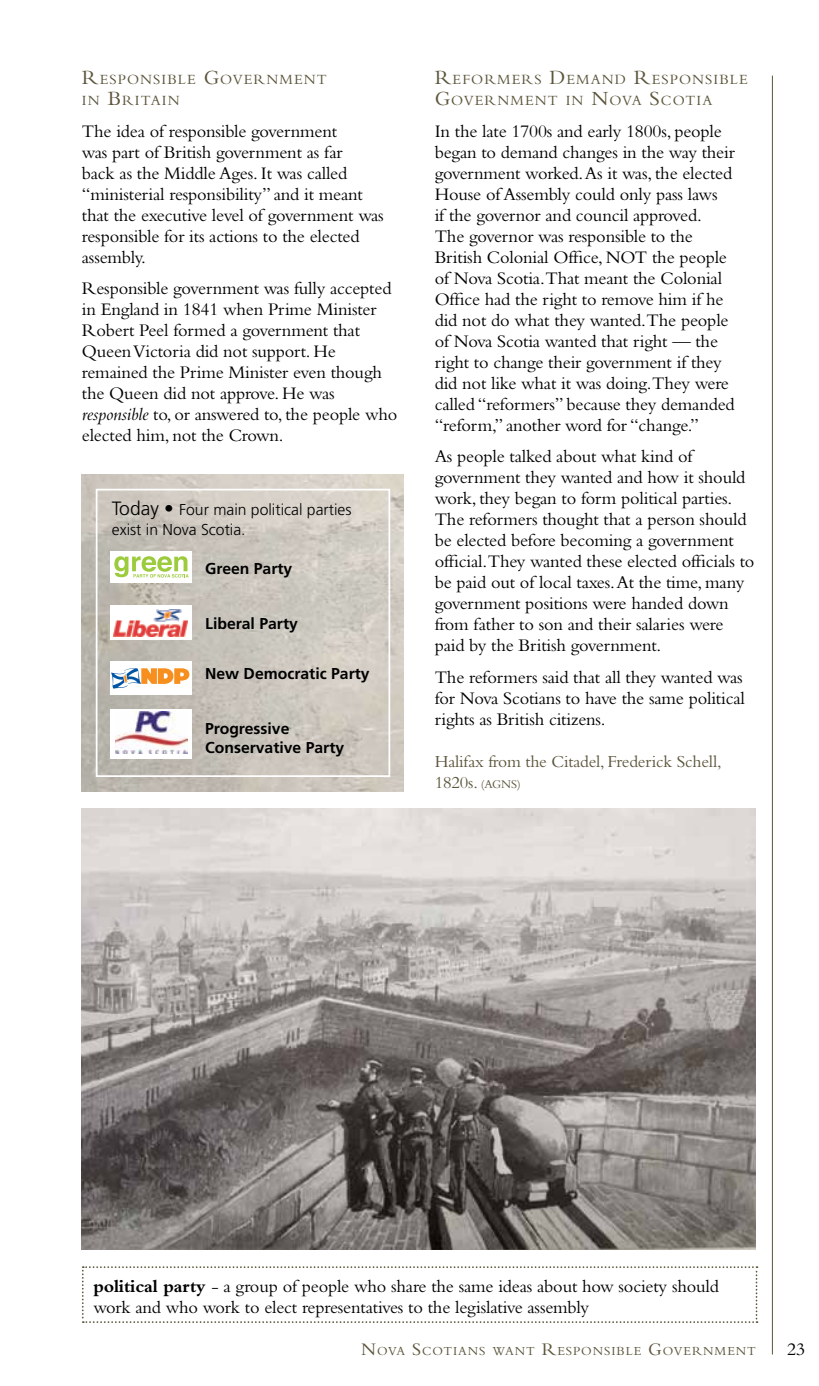
<style>
.page{position:relative;width:819px;height:1386px;background:#fff}
.page>*{position:absolute;margin:0;border:0;box-sizing:border-box;transform-origin:0 0}
.t1{font:18.38px/21px "Bembo";letter-spacing:-.01em;color:#000}
.t2{font:17.5px/21px "Bembo";letter-spacing:-.01em;color:#5c553b}
.t3{font:700 15.75px/19.2px "Frutiger";color:#000}
.t4{font:300 15.75px/21px "Frutiger";color:#000}
.t5{font:14.7px/21px "Bembo";letter-spacing:.07em;color:#5c553b}
.t6{font:12.78px "Bembo";letter-spacing:.07em;color:#5c553b}
.s1{font-size:21px}
.s2{font-style:italic}
.s3{font-size:19.25px}
.s4{font-size:12.25px}
.s5{font-weight:700}
.s6{font-size:18.38px}
</style>
<div class="page">
<hr style="left:772px;top:76px;width:1px;height:1278px;background:#5c553b">
<svg style="left:82px;top:1266px;width:676px;height:57px"></svg>
<img style="left:82px;top:474px;width:321px;height:317px">
<div style="left:96px;top:489px;width:294px;height:288px;border:2px solid #fff"></div>
<div style="left:110px;top:709px;width:82px;height:49px;background:#fff"></div>
<img style="left:115px;top:712px;width:72px;height:42px">
<div style="left:110px;top:551px;width:82px;height:32px;background:#fff"></div>
<svg style="left:114px;top:556px;width:75px;height:22px"></svg>
<img style="left:82px;top:808px;width:674px;height:442px">
<div style="left:110px;top:661px;width:82px;height:34px;background:#fff"></div>
<svg style="left:111px;top:668px;width:78px;height:21px"></svg>
<div style="left:110px;top:605px;width:82px;height:35px;background:#fff"></div>
<img style="left:113px;top:609px;width:74px;height:27px">
<p class="t5" style="left:82px;top:69px;width:246px"><span class="s1">R</span>ESPONSIBLE <span class="s1">G</span>OVERNMENT<br>IN <span class="s1">B</span>RITAIN</p>
<p class="t1" style="left:82px;top:120px;width:303px">The idea of responsible government<br>was part of British government as far<br>back as the Middle Ages. It was called “ministerial responsibility” and it meant that the executive level of government was responsible for its actions to the elected assembly.</p>
<p class="t1" style="left:82px;top:277px;width:317px">Responsible government was fully accepted in England in 1841 when Prime Minister Robert Peel formed a government that Queen Victoria did not support. He remained the Prime Minister even though the Queen did not approve. He was <span class="s2">responsible</span> to, or answered to, the people who elected him, not the Crown.</p>
<p class="t4" style="left:112px;top:499px;width:241px"><span class="s3">Today •</span> Four main political parties exist in Nova Scotia.</p>
<p class="t3" style="left:205px;top:559px;width:89px">Green Party</p>
<p class="t3" style="left:205px;top:613px;width:94px">Liberal Party</p>
<p class="t3" style="left:205px;top:664px;width:166px">New Democratic Party</p>
<p class="t3" style="left:205px;top:718px;width:141px">Progressive<br>Conservative Party</p>
<p class="t5" style="left:435px;top:69px;width:315px"><span class="s1">R</span>EFORMERS <span class="s1">D</span>EMAND <span class="s1">R</span>ESPONSIBLE<br><span class="s1">G</span>OVERNMENT IN <span class="s1">N</span>OVA <span class="s1">S</span>COTIA</p>
<p class="t1" style="left:435px;top:120px;width:302px">In the late 1700s and early 1800s, people began to demand changes in the way their government worked. As it was, the elected House of Assembly could only pass laws<br>if the governor and council approved.<br>The governor was responsible to the British Colonial Office, NOT the people of Nova Scotia.That meant the Colonial Office had the right to remove him if he did not do what they wanted.The people of Nova Scotia wanted that right — the right to change their government if they did not like what it was doing.They were called “reformers” because they demanded “reform,” another word for “change.”</p>
<p class="t1" style="left:435px;top:445px;width:321px">As people talked about what kind of government they wanted and how it should work, they began to form political parties.<br>The reformers thought that a person should be elected before becoming a government official.They wanted these elected officials to be paid out of local taxes. At the time, many government positions were handed down from father to son and their salaries were paid by the British government.</p>
<p class="t1" style="left:435px;top:666px;width:312px;text-align:justify">The reformers said that all they wanted was for Nova Scotians to have the same political rights as British citizens.</p>
<p class="t2" style="left:435px;top:750px;width:288px">Halifax from the Citadel, Frederick Schell,<br>1820s. <span class="s4">(AGNS)</span></p>
<p class="t1" style="left:93px;top:1275px;width:627px"><span class="s5">political party</span> - a group of people who share the same ideas about how society should work and who work to elect representatives to the legislative assembly</p>
<p class="t6" style="left:361px;top:1343px;width:396px"><span class="s6">N</span>OVA <span class="s6">S</span>COTIANS WANT <span class="s6">R</span>ESPONSIBLE <span class="s6">G</span>OVERNMENT</p>
<p class="t1" style="left:787px;top:1338px;width:19px">23</p>
</div>
